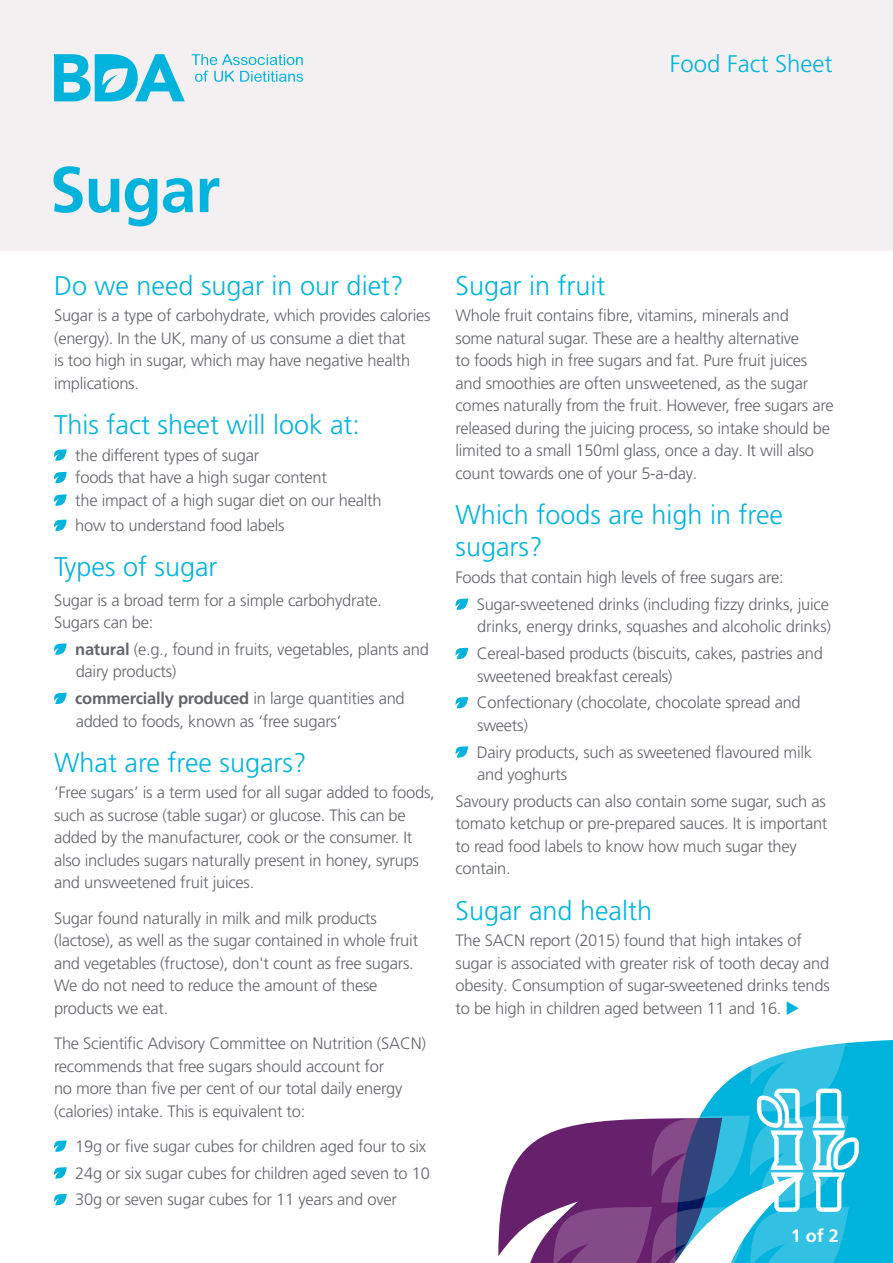
<style>
.page{position:relative;width:893px;height:1263px;background:#fff}
.page>*{position:absolute;margin:0;border:0;box-sizing:border-box;transform-origin:0 0}
.NFS_Heading{font:700 64.5px "Frutiger LT Pro";letter-spacing:-.02em;color:#00b3dc}
.t1{font:300 27px/32.4px "Frutiger LT Pro";color:#00b3dc}
.A5_Leaflet_Type_Header{font:300 24px "Frutiger LT Pro";color:#00b3dc}
.t2{font:700 18px "Frutiger LT Pro";color:#fff}
.t3{font:300 16.5px/22.5px "Frutiger LT Pro";letter-spacing:-.015em;color:#63656a}
.s1{font-weight:700}
.s2{color:#00b3dc}
</style>
<div class="page">
<div style="left:0;top:0;width:893px;height:251px;background:#f4f0f1"></div>
<div style="left:859px;top:1040px;width:34px;height:223px;background:#00b3dc"></div>
<svg style="left:54px;top:449px;width:13px;height:12px"></svg>
<svg style="left:54px;top:472px;width:13px;height:12px"></svg>
<svg style="left:54px;top:494px;width:13px;height:12px"></svg>
<svg style="left:54px;top:519px;width:13px;height:12px"></svg>
<svg style="left:54px;top:643px;width:13px;height:12px"></svg>
<svg style="left:54px;top:692px;width:13px;height:12px"></svg>
<svg style="left:54px;top:1140px;width:13px;height:12px"></svg>
<svg style="left:54px;top:1167px;width:13px;height:12px"></svg>
<svg style="left:54px;top:1194px;width:13px;height:12px"></svg>
<svg style="left:54px;top:54px;width:131px;height:47px"></svg>
<svg style="left:192px;top:54px;width:111px;height:11px"></svg>
<svg style="left:195px;top:71px;width:13px;height:11px"></svg>
<svg style="left:214px;top:71px;width:20px;height:11px"></svg>
<svg style="left:240px;top:71px;width:63px;height:11px"></svg>
<svg style="left:455px;top:598px;width:13px;height:12px"></svg>
<svg style="left:455px;top:648px;width:13px;height:11px"></svg>
<svg style="left:455px;top:697px;width:13px;height:12px"></svg>
<svg style="left:455px;top:746px;width:13px;height:12px"></svg>
<svg style="left:498px;top:1042px;width:361px;height:221px"></svg>
<p class="A5_Leaflet_Type_Header" style="left:670px;top:50px;width:164px">Food Fact Sheet</p>
<p class="NFS_Heading" style="left:50px;top:152px;width:172px">Sugar</p>
<p class="t1" style="left:54px;top:269px;width:351px">Do we need sugar in our diet?</p>
<p class="t3" style="left:54px;top:304px;width:378px">Sugar is a type of carbohydrate, which provides calories (energy). In the UK, many of us consume a diet that<br>is too high in sugar, which may have negative health implications.</p>
<p class="t1" style="left:54px;top:409px;width:308px">This fact sheet will look at:</p>
<p class="t3" style="left:75px;top:444px;width:186px">the different types of sugar</p>
<p class="t3" style="left:75px;top:466px;width:253px">foods that have a high sugar content</p>
<p class="t3" style="left:75px;top:489px;width:308px">the impact of a high sugar diet on our health</p>
<p class="t3" style="left:75px;top:514px;width:211px">how to understand food labels</p>
<p class="t1" style="left:54px;top:551px;width:165px">Types of sugar</p>
<p class="t3" style="left:54px;top:589px;width:330px">Sugar is a broad term for a simple carbohydrate.</p>
<p class="t3" style="left:54px;top:611px;width:101px">Sugars can be:</p>
<p class="t3" style="left:75px;top:638px;width:355px"><span class="s1">natural</span> (e.g., found in fruits, vegetables, plants and dairy products)</p>
<p class="t3" style="left:75px;top:687px;width:331px"><span class="s1">commercially produced</span> in large quantities and added to foods, known as ‘free sugars’</p>
<p class="t1" style="left:54px;top:746px;width:254px">What are free sugars?</p>
<p class="t3" style="left:54px;top:782px;width:382px">‘Free sugars’ is a term used for all sugar added to foods, such as sucrose (table sugar) or glucose. This can be added by the manufacturer, cook or the consumer. It also includes sugars naturally present in honey, syrups and unsweetened fruit juices.</p>
<p class="t3" style="left:54px;top:907px;width:366px">Sugar found naturally in milk and milk products (lactose), as well as the sugar contained in whole fruit and vegetables (fructose), don't count as free sugars.<br>We do not need to reduce the amount of these products we eat.</p>
<p class="t3" style="left:54px;top:1032px;width:374px">The Scientific Advisory Committee on Nutrition (SACN) recommends that free sugars should account for<br>no more than five per cent of our total daily energy (calories) intake. This is equivalent to:</p>
<p class="t3" style="left:75px;top:1135px;width:353px">19g or five sugar cubes for children aged four to six</p>
<p class="t3" style="left:75px;top:1162px;width:356px">24g or six sugar cubes for children aged seven to 10</p>
<p class="t3" style="left:75px;top:1188px;width:323px">30g or seven sugar cubes for 11 years and over</p>
<p class="t1" style="left:455px;top:269px;width:152px">Sugar in fruit</p>
<p class="t3" style="left:455px;top:304px;width:380px">Whole fruit contains fibre, vitamins, minerals and<br>some natural sugar. These are a healthy alternative<br>to foods high in free sugars and fat. Pure fruit juices and smoothies are often unsweetened, as the sugar comes naturally from the fruit. However, free sugars are released during the juicing process, so intake should be limited to a small 150ml glass, once a day. It will also count towards one of your 5-a-day.</p>
<p class="t1" style="left:455px;top:499px;width:329px">Which foods are high in free sugars?</p>
<p class="t3" style="left:455px;top:566px;width:330px">Foods that contain high levels of free sugars are:</p>
<p class="t3" style="left:477px;top:593px;width:356px">Sugar-sweetened drinks (including fizzy drinks, juice drinks, energy drinks, squashes and alcoholic drinks)</p>
<p class="t3" style="left:477px;top:642px;width:348px">Cereal-based products (biscuits, cakes, pastries and sweetened breakfast cereals)</p>
<p class="t3" style="left:477px;top:691px;width:326px">Confectionary (chocolate, chocolate spread and sweets)</p>
<p class="t3" style="left:477px;top:741px;width:337px">Dairy products, such as sweetened flavoured milk and yoghurts</p>
<p class="t3" style="left:455px;top:790px;width:373px">Savoury products can also contain some sugar, such as tomato ketchup or pre-prepared sauces. It is important to read food labels to know how much sugar they contain.</p>
<p class="t1" style="left:455px;top:894px;width:198px">Sugar and health</p>
<p class="t3" style="left:455px;top:929px;width:376px">The SACN report (2015) found that high intakes of sugar is associated with greater risk of tooth decay and obesity. Consumption of sugar-sweetened drinks tends to be high in children aged between 11 and 16. <span class="s2">◆</span></p>
<p class="t2" style="left:791px;top:1225px;width:50px">1 of 2</p>
</div>
